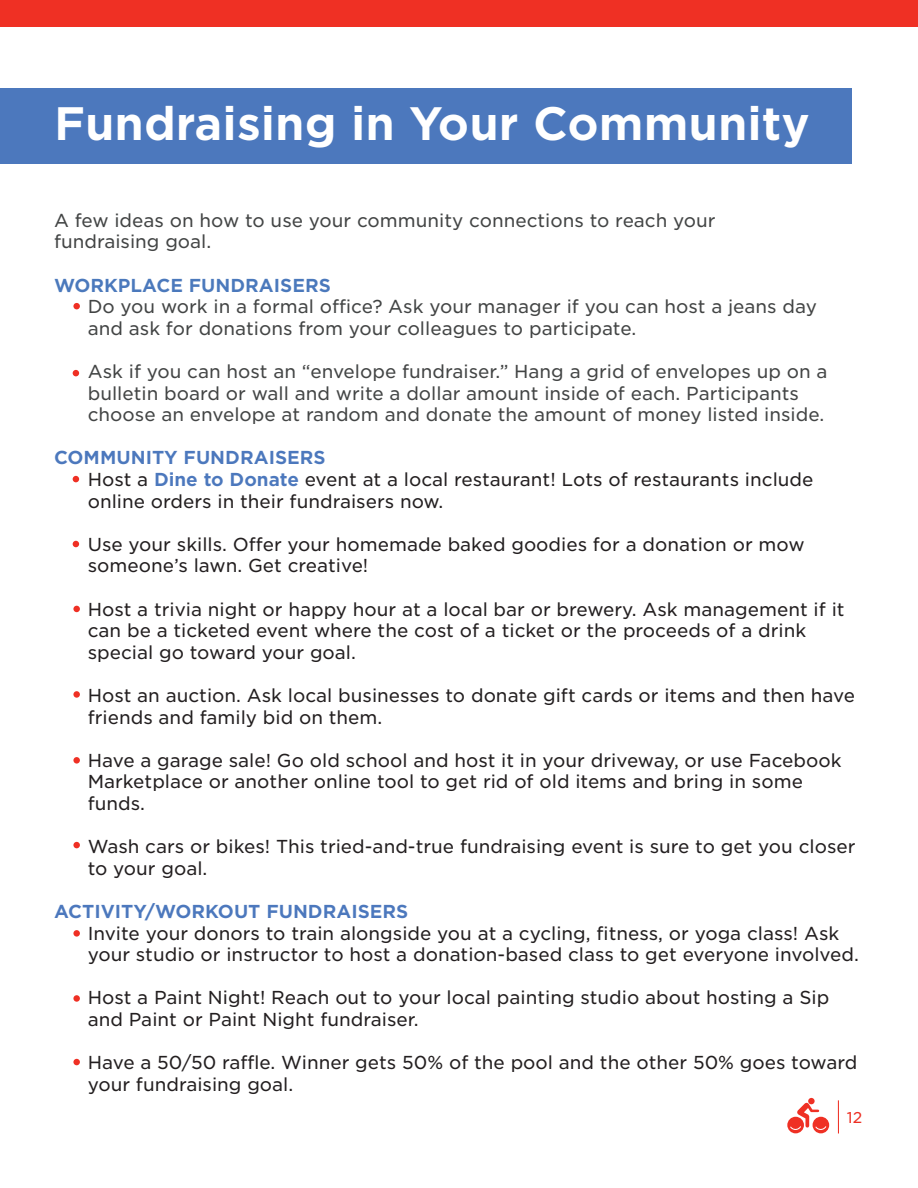
<style>
.page{position:relative;width:918px;height:1188px;background:#fff}
.page>*{position:absolute;margin:0;border:0;box-sizing:border-box;transform-origin:0 0}
.t1{font:700 45px "Gotham S Sm";color:#fff}
.t2{font:18px/21.6px "Gotham S Sm";color:#231f20}
.t3{font:18px/21.6px "Gotham S Sm";color:#434545}
.t4{font:700 18px "Gotham S Sm";color:#4c78bd}
.t5{font:700 18px "Gotham S Sm";color:#4b79bc}
.t6{font:15px "Gotham S Sm";color:#ed3024}
.s1{font-weight:700;color:#4c78bd}
</style>
<div class="page">
<div style="left:0;top:88px;width:851px;height:76px;background:#4c78bd"></div>
<div style="left:0;top:0;width:918px;height:27px;background:#ef3024"></div>
<div style="left:73px;top:303px;width:7px;height:6px;background:#ef3024;border-radius:50%"></div>
<svg style="left:73px;top:370px;width:6px;height:6px"></svg>
<svg style="left:73px;top:476px;width:6px;height:6px"></svg>
<div style="left:73px;top:691px;width:7px;height:7px;background:#ef3024;border-radius:50%"></div>
<div style="left:73px;top:757px;width:7px;height:7px;background:#ef3024;border-radius:50%"></div>
<svg style="left:73px;top:541px;width:6px;height:6px"></svg>
<div style="left:73px;top:606px;width:7px;height:6px;background:#ef3024;border-radius:50%"></div>
<div style="left:73px;top:842px;width:7px;height:6px;background:#ef3024;border-radius:50%"></div>
<div style="left:73px;top:930px;width:7px;height:7px;background:#ef3024;border-radius:50%"></div>
<div style="left:73px;top:995px;width:7px;height:7px;background:#ef3024;border-radius:50%"></div>
<div style="left:73px;top:1059px;width:7px;height:6px;background:#ef3024;border-radius:50%"></div>
<div style="left:808px;top:1098px;width:7px;height:6px;background:#ef3024;border-radius:50%"></div>
<svg style="left:787px;top:1102px;width:42px;height:32px"></svg>
<hr style="left:838px;top:1100px;width:1px;height:33px;background:#ef3024">
<p class="t1" style="left:54px;top:93px;width:758px">Fundraising in Your Community</p>
<p class="t3" style="left:54px;top:209px;width:663px">A few ideas on how to use your community connections to reach your</p>
<p class="t3" style="left:54px;top:231px;width:159px">fundraising goal.</p>
<p class="t5" style="left:54px;top:273px;width:278px">WORKPLACE FUNDRAISERS</p>
<p class="t3" style="left:88px;top:295px;width:731px">Do you work in a formal office? Ask your manager if you can host a jeans day</p>
<p class="t3" style="left:88px;top:317px;width:550px">and ask for donations from your colleagues to participate.</p>
<p class="t3" style="left:88px;top:360px;width:741px">Ask if you can host an “envelope fundraiser.” Hang a grid of envelopes up on a</p>
<p class="t3" style="left:88px;top:382px;width:738px">bulletin board or wall and write a dollar amount inside of each. Participants choose an envelope at random and donate the amount of money listed inside.</p>
<p class="t4" style="left:54px;top:445px;width:273px">COMMUNITY FUNDRAISERS</p>
<p class="t2" style="left:88px;top:468px;width:727px">Host a <span class="s1">Dine to Donate</span> event at a local restaurant! Lots of restaurants include</p>
<p class="t2" style="left:88px;top:490px;width:357px">online orders in their fundraisers now.</p>
<p class="t2" style="left:88px;top:533px;width:718px">Use your skills. Offer your homemade baked goodies for a donation or mow someone’s lawn. Get creative!</p>
<p class="t2" style="left:88px;top:598px;width:758px">Host a trivia night or happy hour at a local bar or brewery. Ask management if it can be a ticketed event where the cost of a ticket or the proceeds of a drink</p>
<p class="t2" style="left:88px;top:641px;width:270px">special go toward your goal.</p>
<p class="t2" style="left:88px;top:684px;width:769px">Host an auction. Ask local businesses to donate gift cards or items and then have friends and family bid on them.</p>
<p class="t2" style="left:88px;top:749px;width:755px">Have a garage sale! Go old school and host it in your driveway, or use Facebook</p>
<p class="t2" style="left:88px;top:771px;width:717px">Marketplace or another online tool to get rid of old items and bring in some funds.</p>
<p class="t2" style="left:88px;top:835px;width:769px">Wash cars or bikes! This tried-and-true fundraising event is sure to get you closer to your goal.</p>
<p class="t4" style="left:54px;top:899px;width:356px">ACTIVITY/WORKOUT FUNDRAISERS</p>
<p class="t2" style="left:88px;top:922px;width:773px">Invite your donors to train alongside you at a cycling, fitness, or yoga class! Ask your studio or instructor to host a donation-based class to get everyone involved.</p>
<p class="t2" style="left:88px;top:987px;width:743px">Host a Paint Night! Reach out to your local painting studio about hosting a Sip and Paint or Paint Night fundraiser.</p>
<p class="t2" style="left:88px;top:1051px;width:771px">Have a 50/50 raffle. Winner gets 50% of the pool and the other 50% goes toward your fundraising goal.</p>
<p class="t6" style="left:847px;top:1107px;width:17px">12</p>
</div>
